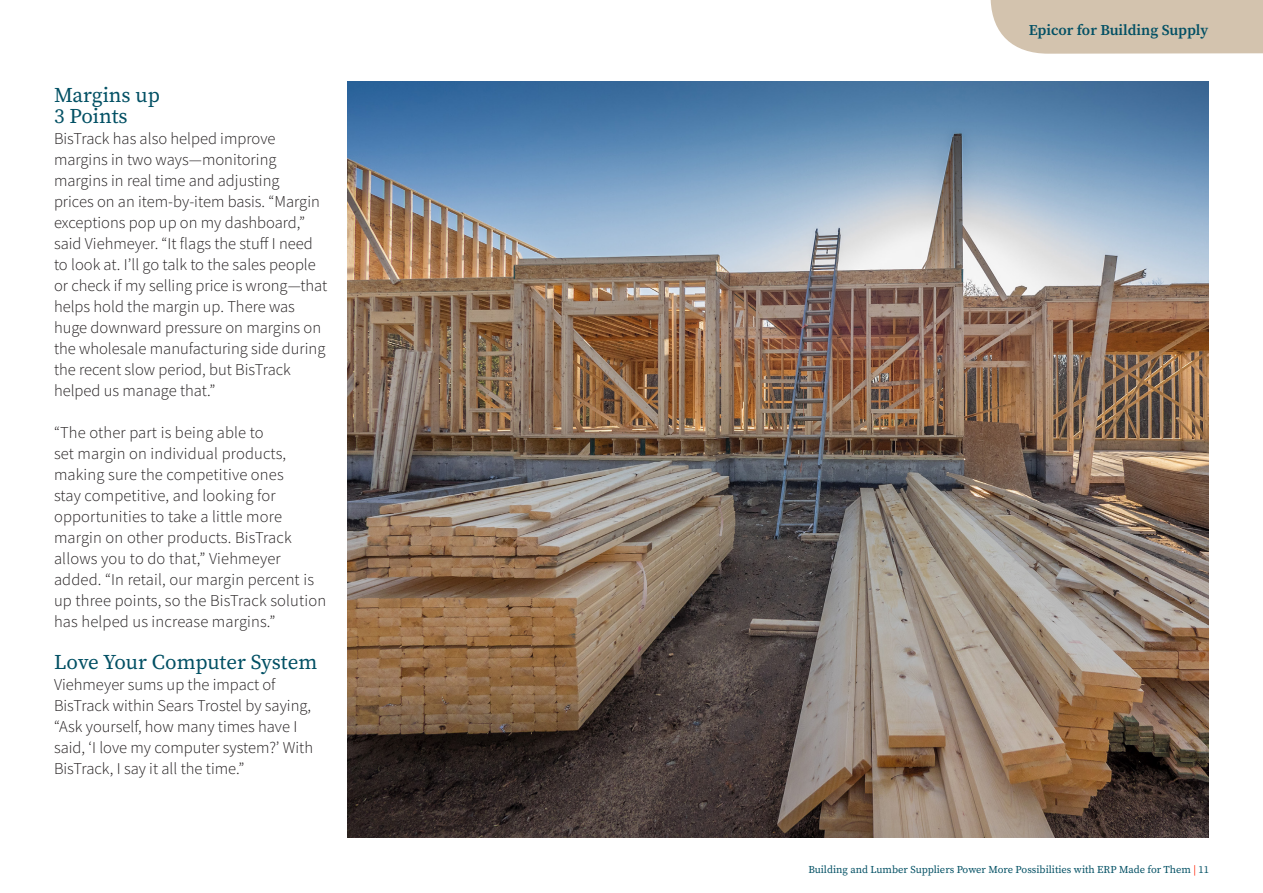
<style>
.page{position:relative;width:1263px;height:893px;background:#fff}
.page>*{position:absolute;margin:0;border:0;box-sizing:border-box;transform-origin:0 0}
.t1{font:21px/21px "Source Serif Pro";color:#025064}
.Body_Copy{font:300 16.5px/21px "Source Sans Pro";color:#231f20}
.t2{font:600 15px "Source Serif Pro";color:#025064}
.t3{font:10.5px "Source Serif Pro";color:#025064}
.s1{color:#ff2102}
</style>
<div class="page">
<div style="left:991px;top:0;width:272px;height:54px;background:#d3c3ae"></div>
<img style="left:347px;top:81px;width:862px;height:756px">
<h2 class="t1" style="left:54px;top:84px;width:107px">Margins up<br>3 Points</h2>
<p class="Body_Copy" style="left:54px;top:128px;width:275px">BisTrack has also helped improve margins in two ways—monitoring margins in real time and adjusting<br>prices on an item-by-item basis. “Margin exceptions pop up on my dashboard,” said Viehmeyer. “It flags the stuff I need to look at. I’ll go talk to the sales people or check if my selling price is wrong—that helps hold the margin up. There was huge downward pressure on margins on the wholesale manufacturing side during the recent slow period, but BisTrack helped us manage that.”</p>
<p class="Body_Copy" style="left:54px;top:422px;width:274px">“The other part is being able to<br>set margin on individual products, making sure the competitive ones<br>stay competitive, and looking for opportunities to take a little more margin on other products. BisTrack allows you to do that,” Viehmeyer added. “In retail, our margin percent is up three points, so the BisTrack solution has helped us increase margins.”</p>
<h2 class="t1" style="left:54px;top:651px;width:265px">Love Your Computer System</h2>
<p class="Body_Copy" style="left:54px;top:674px;width:261px">Viehmeyer sums up the impact of BisTrack within Sears Trostel by saying, “Ask yourself, how many times have I said, ‘I love my computer system?’ With BisTrack, I say it all the time.”</p>
<p class="t2" style="left:1029px;top:19px;width:181px">Epicor for Building Supply</p>
<p class="t3" style="left:808px;top:862px;width:402px">Building and Lumber Suppliers Power More Possibilities with ERP Made for Them <span class="s1">|</span> 11</p>
</div>
